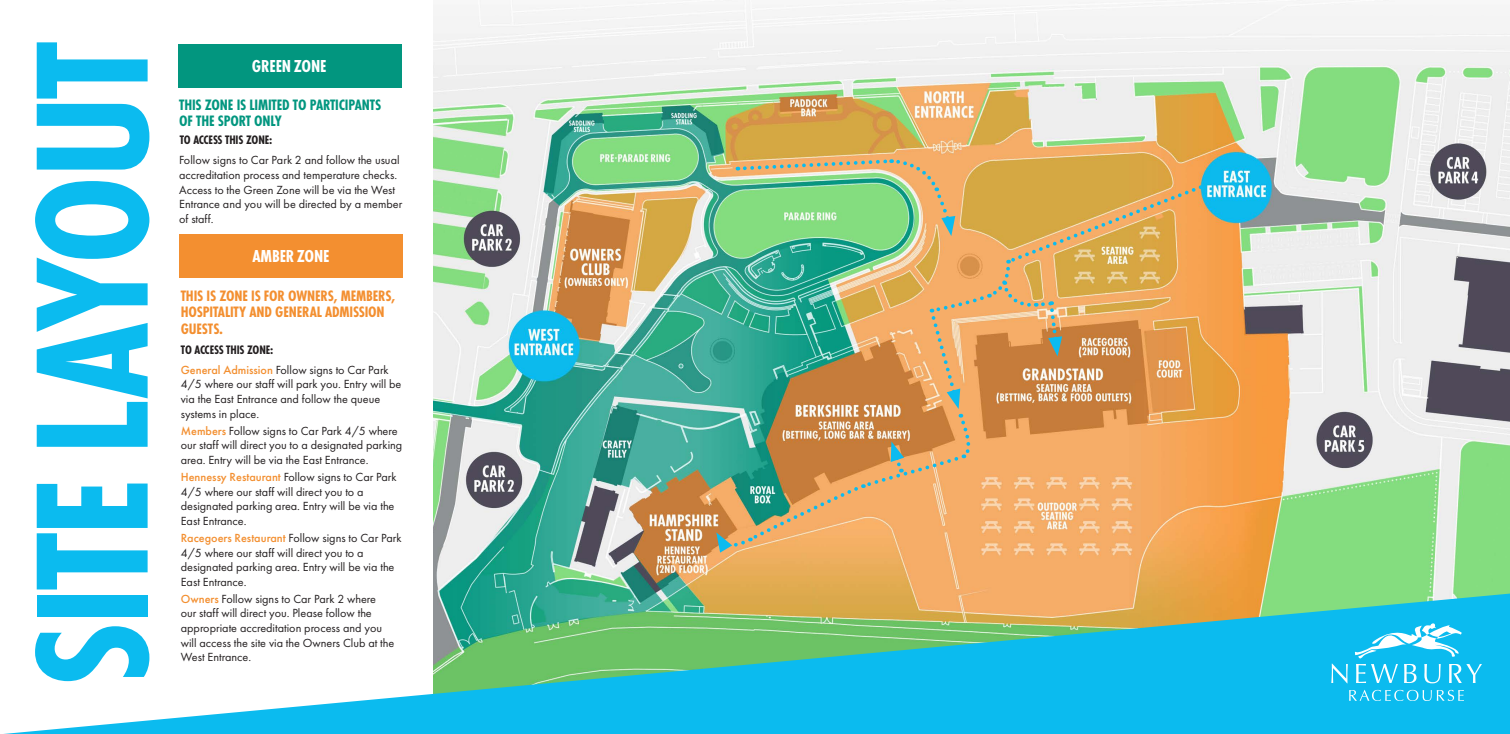
<style>
.page{position:relative;width:1510px;height:734px;background:#fff}
.page>*{position:absolute;margin:0;border:0;box-sizing:border-box;transform-origin:0 0}
.t1{font:700 166.2px "Futura PT Cond";letter-spacing:-.02em;color:#0bbbef}
.t2{font:700 18px "Futura PT Cond";letter-spacing:-.01em;color:#fff}
.t3{font:700 15.67px/16.5px "Futura PT Cond";letter-spacing:-.01em;color:#f38f30}
.t4{font:700 15.67px/16.5px "Futura PT Cond";letter-spacing:-.01em;color:#02967f}
.t5{font:700 12.75px "Futura PT Cond";letter-spacing:-.01em;color:#231f20}
.t6{font:12.23px/14.6px "Futura PT";color:#231f20}
.s1{font-weight:500;color:#f38f30}
</style>
<div class="page">
<img style="left:433px;top:0;width:1076px;height:593px">
<div style="left:178px;top:44px;width:223px;height:44px;background:#02967f"></div>
<div style="left:180px;top:234px;width:223px;height:44px;background:#f38f30"></div>
<svg style="left:14px;top:593px;width:1495px;height:140px"></svg>
<svg style="left:1349px;top:689px;width:114px;height:12px"></svg>
<svg style="left:1331px;top:663px;width:16px;height:20px"></svg>
<svg style="left:1354px;top:623px;width:128px;height:60px;background:#3fc9f2"></svg>
<img style="left:716px;top:157px;width:485px;height:395px">
<p class="t1" style="left:-4px;top:687px;width:646px;rotate:-90deg">SITE LAYOUT</p>
<p class="t2" style="left:252px;top:56px;width:76px">GREEN ZONE</p>
<p class="t4" style="left:179px;top:96px;width:204px">THIS ZONE IS LIMITED TO PARTICIPANTS<br>OF THE SPORT ONLY</p>
<p class="t6" style="left:179px;top:153px;width:225px">Follow signs to Car Park 2 and follow the usual accreditation process and temperature checks.<br>Access to the Green Zone will be via the West Entrance and you will be directed by a member of staff.</p>
<p class="t2" style="left:252px;top:246px;width:79px">AMBER ZONE</p>
<p class="t5" style="left:180px;top:132px;width:94px">TO ACCESS THIS ZONE:</p>
<p class="t3" style="left:181px;top:287px;width:216px">THIS IS ZONE IS FOR OWNERS, MEMBERS,<br>HOSPITALITY AND GENERAL ADMISSION<br>GUESTS.</p>
<p class="t5" style="left:181px;top:342px;width:94px">TO ACCESS THIS ZONE:</p>
<p class="t6" style="left:181px;top:362px;width:222px"><span class="s1">General Admission</span> Follow signs to Car Park 4/5 where our staff will park you. Entry will be via the East Entrance and follow the queue systems in place.</p>
<p class="t6" style="left:181px;top:423px;width:223px"><span class="s1">Members</span> Follow signs to Car Park 4/5 where our staff will direct you to a designated parking area. Entry will be via the East Entrance.</p>
<p class="t6" style="left:181px;top:469px;width:217px"><span class="s1">Hennessy Restaurant</span> Follow signs to Car Park 4/5 where our staff will direct you to a designated parking area. Entry will be via the East Entrance.</p>
<p class="t6" style="left:181px;top:530px;width:222px"><span class="s1">Racegoers Restaurant</span> Follow signs to Car Park 4/5 where our staff will direct you to a designated parking area. Entry will be via the East Entrance.</p>
<p class="t6" style="left:181px;top:591px;width:215px"><span class="s1">Owners</span> Follow signs to Car Park 2 where our staff will direct you. Please follow the appropriate accreditation process and you will access the site via the Owners Club at the West Entrance.</p>
</div>
